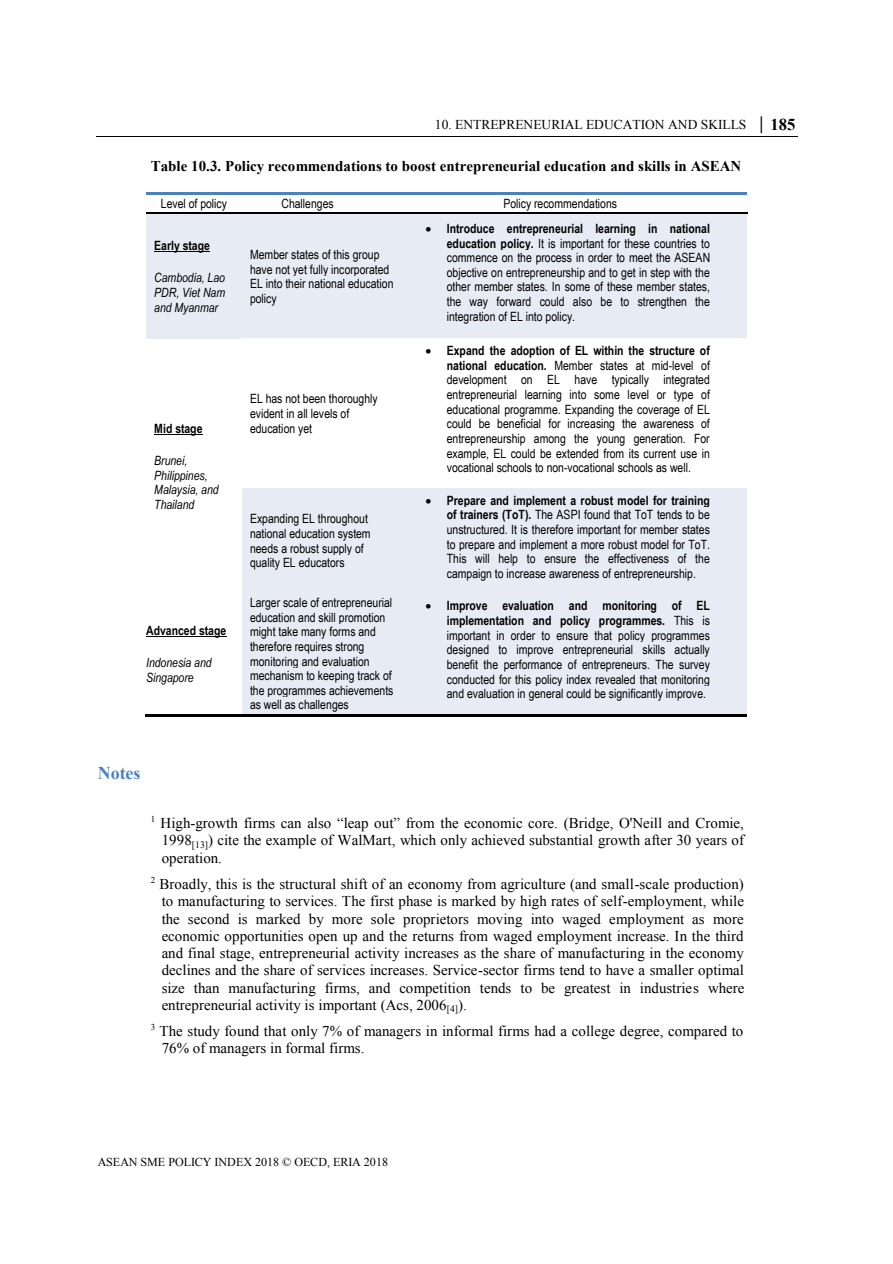
<style>
.page{position:relative;width:893px;height:1264px;background:#fff}
.page>*{position:absolute;margin:0;border:0;box-sizing:border-box;transform-origin:0 0}
.t1{font:700 18px "Times New Roman";color:#4c81bd}
.t2{font:15px/17.2px "Times New Roman";color:#000;text-align:justify}
.t3{font:700 15px "Times New Roman";color:#000}
.t4{font:13.5px "Times New Roman";color:#000}
.t5{font:12.75px/14.7px "Arial Narrow";letter-spacing:-.005em;color:#000}
.t6{font:italic 12.75px/14.5px "Arial Narrow";letter-spacing:-.005em;color:#000}
.t7{font:700 12.75px "Arial Narrow";letter-spacing:-.005em;color:#000}
.t8{font:12px "Times New Roman";letter-spacing:-.005em;color:#000}
.s1{font-family:"Courier New";font-weight:700;font-size:16.5px}
.s2{font-weight:700;font-size:16.5px}
.s3{font-weight:700}
</style>
<div class="page">
<hr style="left:96px;top:136px;width:702px;height:1px;background:#000">
<hr style="left:146px;top:193px;width:96px;height:2px;background:#4c81bd">
<hr style="left:244px;top:193px;width:130px;height:2px;background:#4c81bd">
<hr style="left:376px;top:193px;width:371px;height:2px;background:#4c81bd">
<div style="left:146px;top:214px;width:96px;height:125px;background:#e7ecf4"></div>
<hr style="left:154px;top:251px;width:56px;height:1px;background:#000">
<div style="left:242px;top:214px;width:163px;height:125px;background:#e7ecf4"></div>
<div style="left:405px;top:214px;width:341px;height:125px;background:#e7ecf4"></div>
<hr style="left:146px;top:212px;width:96px;height:2px;background:#000">
<hr style="left:243px;top:212px;width:131px;height:2px;background:#000">
<hr style="left:375px;top:212px;width:30px;height:2px;background:#000">
<hr style="left:407px;top:212px;width:339px;height:2px;background:#000">
<hr style="left:154px;top:434px;width:49px;height:1px;background:#000">
<div style="left:242px;top:488px;width:163px;height:105px;background:#e7ecf4"></div>
<div style="left:405px;top:488px;width:341px;height:105px;background:#e7ecf4"></div>
<hr style="left:146px;top:636px;width:80px;height:1px;background:#000">
<div style="left:242px;top:593px;width:163px;height:120px;background:#e7ecf4"></div>
<div style="left:405px;top:593px;width:341px;height:120px;background:#e7ecf4"></div>
<hr style="left:145px;top:713px;width:97px;height:3px;background:#000">
<hr style="left:243px;top:713px;width:162px;height:3px;background:#000">
<hr style="left:406px;top:713px;width:340px;height:3px;background:#000">
<p class="t4" style="left:435px;top:117px;width:362px">10. ENTREPRENEURIAL EDUCATION AND SKILLS <span class="s1">│</span> <span class="s2">185</span></p>
<p class="t3" style="left:151px;top:158px;width:592px">Table 10.3. Policy recommendations to boost entrepreneurial education and skills in ASEAN</p>
<p class="t5" style="left:161px;top:196px;width:68px">Level of policy</p>
<p class="t5" style="left:282px;top:196px;width:54px">Challenges</p>
<p class="t5" style="left:503px;top:196px;width:115px">Policy recommendations</p>
<p class="t7" style="left:154px;top:238px;width:57px">Early stage</p>
<p class="t6" style="left:154px;top:270px;width:72px;text-align:justify">Cambodia, Lao PDR, Viet Nam and Myanmar</p>
<p class="t5" style="left:447px;top:221px;width:265px;text-align:justify;text-indent:-21px">• <span class="s3">Introduce entrepreneurial learning in national education policy.</span> It is important for these countries to commence on the process in order to meet the ASEAN objective on entrepreneurship and to get in step with the other member states. In some of these member states, the way forward could also be to strengthen the integration of EL into policy.</p>
<p class="t5" style="left:250px;top:247px;width:145px">Member states of this group have not yet fully incorporated<br>EL into their national education policy</p>
<p class="t7" style="left:154px;top:420px;width:50px">Mid stage</p>
<p class="t6" style="left:154px;top:453px;width:66px">Brunei,<br>Philippines,<br>Malaysia, and<br>Thailand</p>
<p class="t7" style="left:146px;top:622px;width:82px">Advanced stage</p>
<p class="t6" style="left:146px;top:655px;width:67px">Indonesia and<br>Singapore</p>
<h2 class="t1" style="left:98px;top:762px;width:44px">Notes</h2>
<p class="t5" style="left:250px;top:391px;width:129px">EL has not been thoroughly evident in all levels of education yet</p>
<p class="t5" style="left:250px;top:511px;width:122px">Expanding EL throughout national education system needs a robust supply of quality EL educators</p>
<p class="t5" style="left:447px;top:343px;width:265px;text-align:justify;text-indent:-21px">• <span class="s3">Expand the adoption of EL within the structure of national education.</span> Member states at mid-level of development on EL have typically integrated entrepreneurial learning into some level or type of educational programme. Expanding the coverage of EL could be beneficial for increasing the awareness of entrepreneurship among the young generation. For example, EL could be extended from its current use in vocational schools to non-vocational schools as well.</p>
<p class="t5" style="left:447px;top:492px;width:265px;text-align:justify;text-indent:-21px">• <span class="s3">Prepare and implement a robust model for training of trainers (ToT).</span> The ASPI found that ToT tends to be unstructured. It is therefore important for member states to prepare and implement a more robust model for ToT.<br>This will help to ensure the effectiveness of the campaign to increase awareness of entrepreneurship.</p>
<p class="t5" style="left:250px;top:595px;width:145px">Larger scale of entrepreneurial education and skill promotion might take many forms and therefore requires strong monitoring and evaluation mechanism to keeping track of the programmes achievements as well as challenges</p>
<p class="t5" style="left:447px;top:598px;width:265px;text-align:justify;text-indent:-21px">• <span class="s3">Improve evaluation and monitoring of EL implementation and policy programmes.</span> This is important in order to ensure that policy programmes designed to improve entrepreneurial skills actually benefit the performance of entrepreneurs. The survey conducted for this policy index revealed that monitoring and evaluation in general could be significantly improve.</p>
<p class="t2" style="left:162px;top:814px;width:584px;text-indent:-11px"><sup>1</sup> High-growth firms can also “leap out” from the economic core. (Bridge, O'Neill and Cromie, 1998<sub>[13]</sub>) cite the example of WalMart, which only achieved substantial growth after 30 years of operation.</p>
<p class="t2" style="left:162px;top:875px;width:584px;text-indent:-11px"><sup>2</sup> Broadly, this is the structural shift of an economy from agriculture (and small-scale production) to manufacturing to services. The first phase is marked by high rates of self-employment, while the second is marked by more sole proprietors moving into waged employment as more economic opportunities open up and the returns from waged employment increase. In the third and final stage, entrepreneurial activity increases as the share of manufacturing in the economy declines and the share of services increases. Service-sector firms tend to have a smaller optimal size than manufacturing firms, and competition tends to be greatest in industries where entrepreneurial activity is important (Acs, 2006<sub>[4]</sub>).</p>
<p class="t2" style="left:162px;top:1022px;width:583px;text-indent:-11px"><sup>3</sup> The study found that only 7% of managers in informal firms had a college degree, compared to<br>76% of managers in formal firms.</p>
<p class="t8" style="left:98px;top:1154px;width:292px">ASEAN SME POLICY INDEX 2018 © OECD, ERIA 2018</p>
</div>
